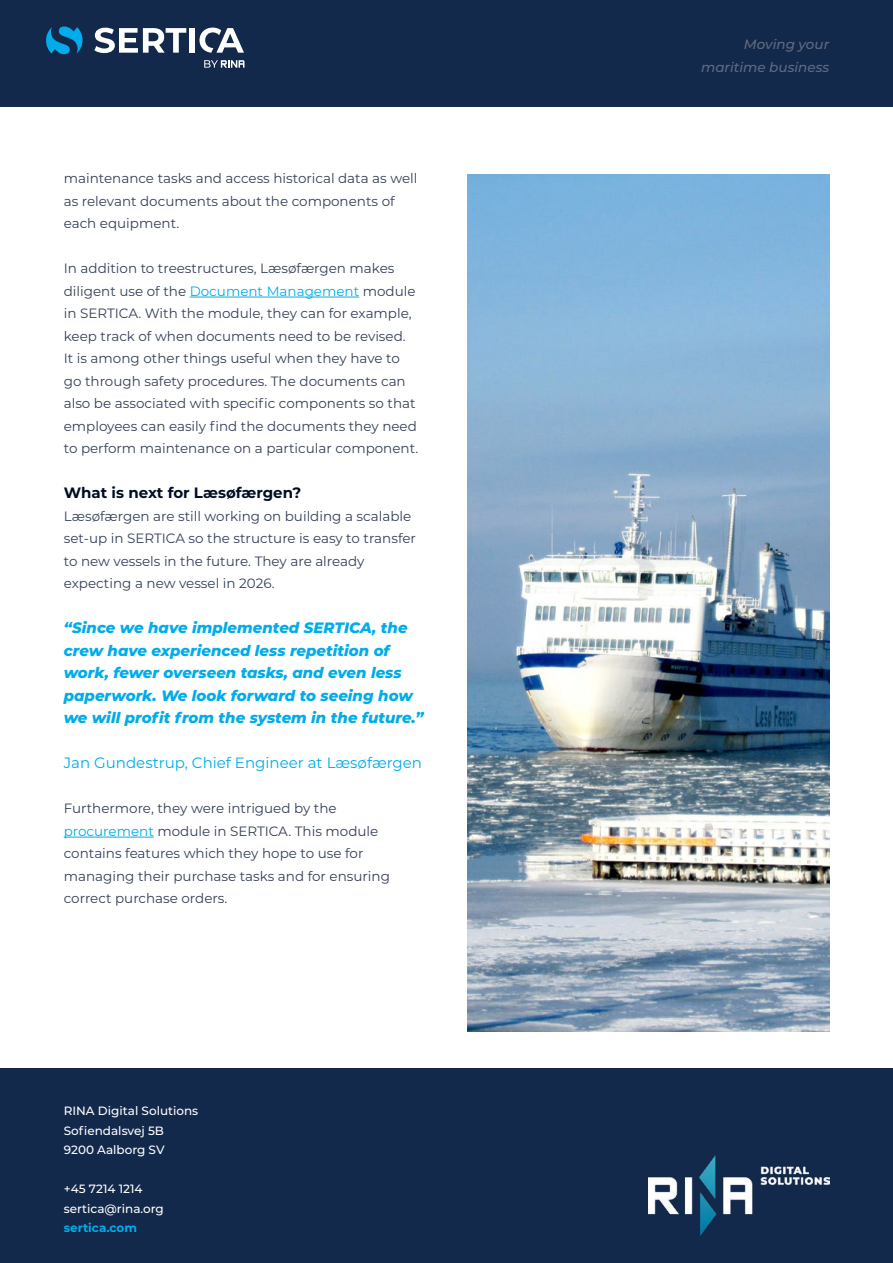
<style>
.page{position:relative;width:893px;height:1263px;background:#fff}
.page>*{position:absolute;margin:0;border:0;box-sizing:border-box;transform-origin:0 0}
.t1{font:italic 800 15px/22.5px "Montserrat";color:#00ace9}
.t2{font:15px "Montserrat";color:#00ace9}
.t3{font:700 15px "Montserrat";color:#000e22}
.t4{font:13.5px/22.5px "Montserrat";color:#344057}
.t5{font:italic 500 13.5px/22.5px "Montserrat";color:#626a80;text-align:right}
.t6{font:500 12px/19.5px "Montserrat";color:#fff}
.t7{font:700 12px "Montserrat";color:#00ace9}
.s1{color:#00ace9}
</style>
<div class="page">
<div style="left:0;top:0;width:893px;height:106px;background:#13294b"></div>
<div style="left:0;top:1068px;width:893px;height:195px;background:#13294b"></div>
<img style="left:648px;top:1156px;width:181px;height:79px">
<svg style="left:94px;top:28px;width:92px;height:25px"></svg>
<div style="left:189px;top:28px;width:6px;height:25px;background:#fff"></div>
<svg style="left:199px;top:28px;width:45px;height:25px"></svg>
<svg style="left:46px;top:26px;width:37px;height:28px"></svg>
<svg style="left:204px;top:60px;width:40px;height:8px"></svg>
<hr style="left:190px;top:297px;width:169px;height:1px;background:#00ace9">
<hr style="left:64px;top:837px;width:90px;height:1px;background:#00ace9">
<img style="left:468px;top:174px;width:361px;height:857px">
<p class="t4" style="left:64px;top:167px;width:355px">maintenance tasks and access historical data as well as relevant documents about the components of each equipment.</p>
<p class="t4" style="left:64px;top:257px;width:356px">In addition to treestructures, Læsøfærgen makes diligent use of the <span class="s1">Document Management</span> module in SERTICA. With the module, they can for example, keep track of when documents need to be revised.<br>It is among other things useful when they have to go through safety procedures. The documents can also be associated with specific components so that employees can easily find the documents they need to perform maintenance on a particular component.</p>
<p class="t3" style="left:64px;top:482px;width:239px">What is next for Læsøfærgen?</p>
<p class="t4" style="left:64px;top:504px;width:354px">Læsøfærgen are still working on building a scalable set-up in SERTICA so the structure is easy to transfer to new vessels in the future. They are already expecting a new vessel in 2026.</p>
<p class="t1" style="left:64px;top:616px;width:361px">“Since we have implemented SERTICA, the crew have experienced less repetition of work, fewer overseen tasks, and even less paperwork. We look forward to seeing how we will profit from the system in the future.”</p>
<p class="t2" style="left:64px;top:753px;width:360px">Jan Gundestrup, Chief Engineer at Læsøfærgen</p>
<p class="t4" style="left:64px;top:797px;width:328px">Furthermore, they were intrigued by the <span class="s1">procurement</span> module in SERTICA. This module contains features which they hope to use for managing their purchase tasks and for ensuring correct purchase orders.</p>
<p class="t6" style="left:64px;top:1101px;width:136px">RINA Digital Solutions<br>Sofiendalsvej 5B<br>9200 Aalborg SV</p>
<p class="t6" style="left:64px;top:1179px;width:101px">+45 7214 1214 sertica@rina.org</p>
<p class="t7" style="left:64px;top:1219px;width:75px">sertica.com</p>
<p class="t5" style="left:701px;top:33px;width:130px">Moving your maritime business</p>
</div>
